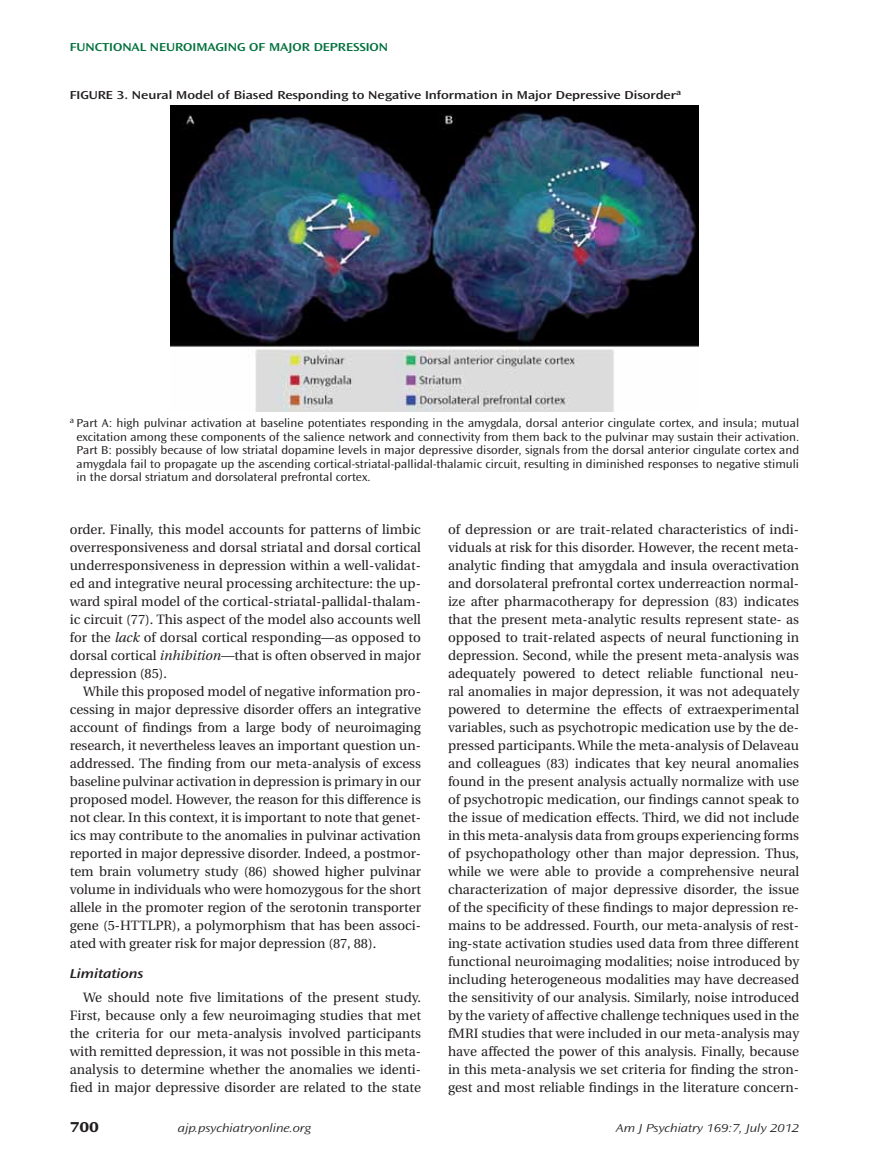
<style>
.page{position:relative;width:878px;height:1175px;background:#fff}
.page>*{position:absolute;margin:0;border:0;box-sizing:border-box;transform-origin:0 0}
.t1{font:15px "Ocean Sans MM 648 800";color:#231f20}
.t2{font:13.5px/18px "Utopia";color:#231f20;text-align:justify}
.t3{font:13.5px "Ocean Sans MM It 512 800";letter-spacing:.065em;color:#231f20}
.t4{font:12px/13.5px "Ocean Sans MM 360 600";letter-spacing:.03em;color:#231f20;text-align:justify}
.t5{font:12px "Ocean Sans MM 512 800";letter-spacing:.12em;color:#231f20}
.t6{font:12px "Ocean Sans MM It 310 800";letter-spacing:.09em;color:#231f20}
.t7{font:12px "Ocean Sans MM 512 800";letter-spacing:.15em;color:#00703c}
.s1{font-style:italic}
</style>
<div class="page">
<img style="left:171px;top:106px;width:527px;height:305px">
<p class="t7" style="left:70px;top:41px;width:16px">Func</p>
<p class="t7" style="left:102px;top:41px;width:99px">tiona l Neuroimaging</p>
<p class="t7" style="left:249px;top:41px;width:137px">of Major Depr ession</p>
<p class="t5" style="left:70px;top:88px;width:611px">FIGURE 3. Neural Model of Biased Responding to Negative Information in Major Depressive Disorder<sup>a</sup></p>
<p class="t4" style="left:76px;top:417px;width:724px;text-indent:-7px"><sup>a</sup> Part A: high pulvinar activation at baseline potentiates responding in the amygdala, dorsal anterior cingulate cortex, and insula; mutual excitation among these components of the salience network and connectivity from them back to the pulvinar may sustain their activation.<br>Part B: possibly because of low striatal dopamine levels in major depressive disorder, signals from the dorsal anterior cingulate cortex and amygdala fail to propagate up the ascending cortical-striatal-pallidal-thalamic circuit, resulting in diminished responses to negative stimuli in the dorsal striatum and dorsolateral prefrontal cortex.</p>
<p class="t2" style="left:70px;top:520px;width:353px">order. Finally, this model accounts for patterns of limbic overresponsiveness and dorsal striatal and dorsal cortical underresponsiveness in depression within a well-validat&shy;ed and integrative neural processing architecture: the up&shy;ward spiral model of the cortical-striatal-pallidal-thalam&shy;ic circuit (77). This aspect of the model also accounts well for the <span class="s1">lack</span> of dorsal cortical responding—as opposed to dorsal cortical <span class="s1">inhibition</span>—that is often observed in major depression (85).</p>
<p class="t2" style="left:70px;top:682px;width:353px;text-indent:14px">While this proposed model of negative information pro&shy;cessing in major depressive disorder offers an integrative account of findings from a large body of neuroimaging research, it nevertheless leaves an important question un&shy;addressed. The finding from our meta-analysis of excess baseline pulvinar activation in depression is primary in our proposed model. However, the reason for this difference is not clear. In this context, it is important to note that genet&shy;ics may contribute to the anomalies in pulvinar activation reported in major depressive disorder. Indeed, a postmor&shy;tem brain volumetry study (86) showed higher pulvinar volume in individuals who were homozygous for the short allele in the promoter region of the serotonin transporter gene (5-HTTLPR), a polymorphism that has been associ&shy;ated with greater risk for major depression (87, 88).</p>
<p class="t3" style="left:70px;top:966px;width:74px">Lim itations</p>
<p class="t2" style="left:70px;top:988px;width:353px;text-indent:14px">We should note five limitations of the present study.<br>First, because only a few neuroimaging studies that met the criteria for our meta-analysis involved participants with remitted depression, it was not possible in this meta&shy;analysis to determine whether the anomalies we identi&shy;fied in major depressive disorder are related to the state</p>
<p class="t2" style="left:448px;top:520px;width:353px">of depression or are trait-related characteristics of indi&shy;viduals at risk for this disorder. However, the recent meta&shy;analytic finding that amygdala and insula overactivation and dorsolateral prefrontal cortex underreaction normal&shy;ize after pharmacotherapy for depression (83) indicates that the present meta-analytic results represent state- as opposed to trait-related aspects of neural functioning in depression. Second, while the present meta-analysis was adequately powered to detect reliable functional neu&shy;ral anomalies in major depression, it was not adequately powered to determine the effects of extraexperimental variables, such as psychotropic medication use by the de&shy;pressed participants. While the meta-analysis of Delaveau and colleagues (83) indicates that key neural anomalies found in the present analysis actually normalize with use of psychotropic medication, our findings cannot speak to the issue of medication effects. Third, we did not include in this meta-analysis data from groups experiencing forms of psychopathology other than major depression. Thus, while we were able to provide a comprehensive neural characterization of major depressive disorder, the issue of the specificity of these findings to major depression re&shy;mains to be addressed. Fourth, our meta-analysis of rest&shy;ing-state activation studies used data from three different functional neuroimaging modalities; noise introduced by including heterogeneous modalities may have decreased the sensitivity of our analysis. Similarly, noise introduced by the variety of affective challenge techniques used in the fMRI studies that were included in our meta-analysis may have affected the power of this analysis. Finally, because in this meta-analysis we set criteria for finding the stron&shy;gest and most reliable findings in the literature concern-</p>
<p class="t1" style="left:70px;top:1118px;width:28px">700</p>
<p class="t6" style="left:178px;top:1121px;width:133px">ajp.psychiatryonline.org</p>
<p class="t6" style="left:616px;top:1121px;width:183px">Am J Psychiatry 169:7, July 2012</p>
</div>
